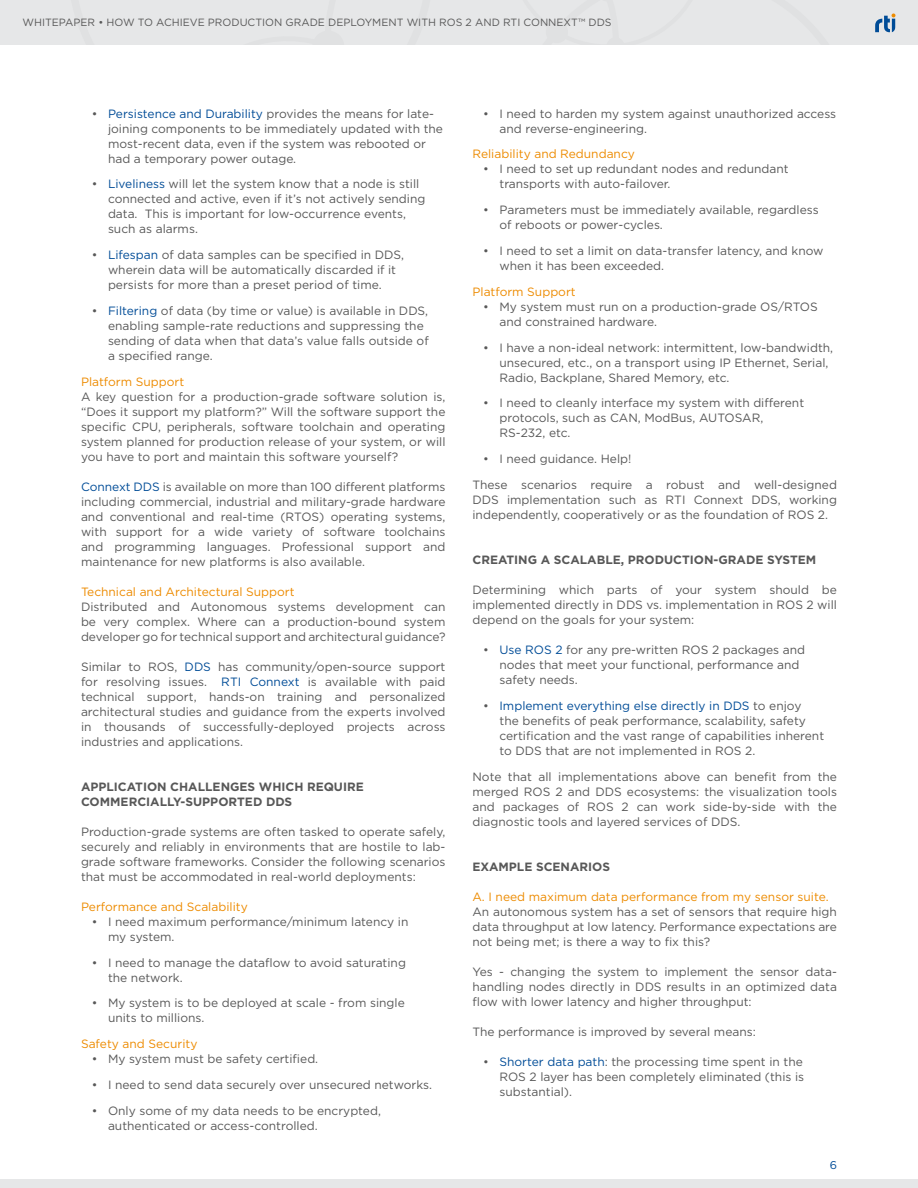
<style>
.page{position:relative;width:918px;height:1188px;background:#fff}
.page>*{position:absolute;margin:0;border:0;box-sizing:border-box;transform-origin:0 0}
.t1{font:12px/15px "Gotham";color:#585858}
.t2{font:12px "Gotham";color:#ed8b00}
.t3{font:700 12px/15px "Gotham";color:#585858}
.t4{font:11.25px "Gotham";color:#004c97}
.t5{font:10.5px "Gotham";color:#585858}
.s1{color:#004c97}
</style>
<div class="page">
<div style="left:0;top:1179px;width:918px;height:9px;background:#e6e7e8"></div>
<div style="left:0;top:0;width:918px;height:45px;background:#e6e7e8"></div>
<svg style="left:875px;top:13px;width:21px;height:20px"></svg>
<p class="t5" style="left:22px;top:16px;width:591px">WHITEPAPER • HOW TO ACHIEVE PRODUCTION GRADE DEPLOYMENT WITH ROS 2 AND RTI CONNEXT™ DDS</p>
<p class="t1" style="left:108px;top:106px;width:337px;text-indent:-16px">• <span class="s1">Persistence and Durability</span> provides the means for late&shy;joining components to be immediately updated with the most-recent data, even if the system was rebooted or had a temporary power outage.</p>
<p class="t1" style="left:108px;top:176px;width:319px;text-indent:-16px">• <span class="s1">Liveliness</span> will let the system know that a node is still connected and active, even if it’s not actively sending data. This is important for low-occurrence events, such as alarms.</p>
<p class="t1" style="left:108px;top:247px;width:298px;text-indent:-16px">• <span class="s1">Lifespan</span> of data samples can be specified in DDS, wherein data will be automatically discarded if it persists for more than a preset period of time.</p>
<p class="t1" style="left:108px;top:303px;width:322px;text-indent:-16px">• <span class="s1">Filtering</span> of data (by time or value) is available in DDS, enabling sample-rate reductions and suppressing the sending of data when that data’s value falls outside of a specified range.</p>
<p class="t2" style="left:81px;top:374px;width:105px">Platform Support</p>
<p class="t1" style="left:81px;top:389px;width:366px;text-align:justify">A key question for a production-grade software solution is, “Does it support my platform?” Will the software support the specific CPU, peripherals, software toolchain and operating system planned for production release of your system, or will you have to port and maintain this software yourself?</p>
<p class="t1" style="left:81px;top:479px;width:366px;text-align:justify"><span class="s1">Connext DDS</span> is available on more than 100 different platforms including commercial, industrial and military-grade hardware and conventional and real-time (RTOS) operating systems, with support for a wide variety of software toolchains and programming languages. Professional support and maintenance for new platforms is also available.</p>
<p class="t2" style="left:81px;top:584px;width:215px">Technical and Architectural Support</p>
<p class="t1" style="left:81px;top:599px;width:366px;text-align:justify">Distributed and Autonomous systems development can be very complex. Where can a production-bound system developer go for technical support and architectural guidance?</p>
<p class="t1" style="left:81px;top:659px;width:366px;text-align:justify">Similar to ROS, <span class="s1">DDS</span> has community/open-source support for resolving issues. <span class="s1">RTI Connext</span> is available with paid technical support, hands-on training and personalized architectural studies and guidance from the experts involved in thousands of successfully-deployed projects across industries and applications.</p>
<p class="t3" style="left:81px;top:779px;width:284px">APPLICATION CHALLENGES WHICH REQUIRE<br>COMMERCIALLY-SUPPORTED DDS</p>
<p class="t1" style="left:81px;top:824px;width:366px;text-align:justify">Production-grade systems are often tasked to operate safely, securely and reliably in environments that are hostile to lab&shy;grade software frameworks. Consider the following scenarios that must be accommodated in real-world deployments:</p>
<p class="t2" style="left:81px;top:899px;width:168px">Performance and Scalability</p>
<p class="t1" style="left:108px;top:914px;width:302px;text-indent:-16px">• I need maximum performance/minimum latency in my system.</p>
<p class="t1" style="left:108px;top:955px;width:300px;text-indent:-16px">• I need to manage the dataflow to avoid saturating the network.</p>
<p class="t1" style="left:108px;top:995px;width:298px;text-indent:-16px">• My system is to be deployed at scale - from single units to millions.</p>
<p class="t2" style="left:81px;top:1036px;width:118px">Safety and Security</p>
<p class="t1" style="left:92px;top:1051px;width:228px">• My system must be safety certified.</p>
<p class="t1" style="left:92px;top:1077px;width:342px">• I need to send data securely over unsecured networks.</p>
<p class="t1" style="left:108px;top:1103px;width:274px;text-indent:-16px">• Only some of my data needs to be encrypted, authenticated or access-controlled.</p>
<p class="t1" style="left:500px;top:106px;width:338px;text-indent:-16px">• I need to harden my system against unauthorized access and reverse-engineering.</p>
<p class="t2" style="left:472px;top:146px;width:164px">Reliability and Redundancy</p>
<p class="t1" style="left:500px;top:161px;width:291px;text-indent:-16px">• I need to set up redundant nodes and redundant transports with auto-failover.</p>
<p class="t1" style="left:500px;top:202px;width:321px;text-indent:-16px">• Parameters must be immediately available, regardless of reboots or power-cycles.</p>
<p class="t1" style="left:500px;top:243px;width:326px;text-indent:-16px">• I need to set a limit on data-transfer latency, and know when it has been exceeded.</p>
<p class="t2" style="left:472px;top:284px;width:105px">Platform Support</p>
<p class="t1" style="left:500px;top:299px;width:320px;text-indent:-16px">• My system must run on a production-grade OS/RTOS and constrained hardware.</p>
<p class="t1" style="left:500px;top:340px;width:335px;text-indent:-16px">• I have a non-ideal network: intermittent, low-bandwidth, unsecured, etc., on a transport using IP Ethernet, Serial,<br>Radio, Backplane, Shared Memory, etc.</p>
<p class="t1" style="left:500px;top:395px;width:306px;text-indent:-16px">• I need to cleanly interface my system with different protocols, such as CAN, ModBus, AUTOSAR,<br>RS-232, etc.</p>
<p class="t1" style="left:472px;top:446px;width:366px;line-height:25.8px;text-indent:11px">• I need guidance. Help!<br>These scenarios require a robust and well-designed</p>
<p class="t1" style="left:472px;top:492px;width:366px">DDS implementation such as RTI Connext DDS, working independently, cooperatively or as the foundation of ROS 2.</p>
<p class="t3" style="left:472px;top:552px;width:345px">CREATING A SCALABLE, PRODUCTION-GRADE SYSTEM</p>
<p class="t1" style="left:472px;top:582px;width:366px;text-align:justify">Determining which parts of your system should be implemented directly in DDS vs. implementation in ROS 2 will depend on the goals for your system:</p>
<p class="t1" style="left:500px;top:642px;width:307px;text-indent:-16px">• <span class="s1">Use ROS 2</span> for any pre-written ROS 2 packages and nodes that meet your functional, performance and safety needs.</p>
<p class="t1" style="left:500px;top:698px;width:326px;text-indent:-16px">• <span class="s1">Implement everything else directly in DDS</span> to enjoy<br>the benefits of peak performance, scalability, safety certification and the vast range of capabilities inherent to DDS that are not implemented in ROS 2.</p>
<p class="t1" style="left:472px;top:769px;width:366px;text-align:justify">Note that all implementations above can benefit from the merged ROS 2 and DDS ecosystems: the visualization tools and packages of ROS 2 can work side-by-side with the diagnostic tools and layered services of DDS.</p>
<p class="t3" style="left:472px;top:859px;width:139px">EXAMPLE SCENARIOS</p>
<p class="t2" style="left:472px;top:889px;width:358px">A. I need maximum data performance from my sensor suite.</p>
<p class="t1" style="left:472px;top:904px;width:366px;text-align:justify">An autonomous system has a set of sensors that require high data throughput at low latency. Performance expectations are not being met; is there a way to fix this?</p>
<p class="t1" style="left:472px;top:964px;width:366px;text-align:justify">Yes - changing the system to implement the sensor data&shy;handling nodes directly in DDS results in an optimized data flow with lower latency and higher throughput:</p>
<p class="t1" style="left:472px;top:1024px;width:285px">The performance is improved by several means:</p>
<p class="t1" style="left:500px;top:1054px;width:306px;text-align:justify;text-indent:-16px">• <span class="s1">Shorter data path</span>: the processing time spent in the ROS 2 layer has been completely eliminated (this is substantial).</p>
<p class="t4" style="left:830px;top:1158px;width:9px">6</p>
</div>
